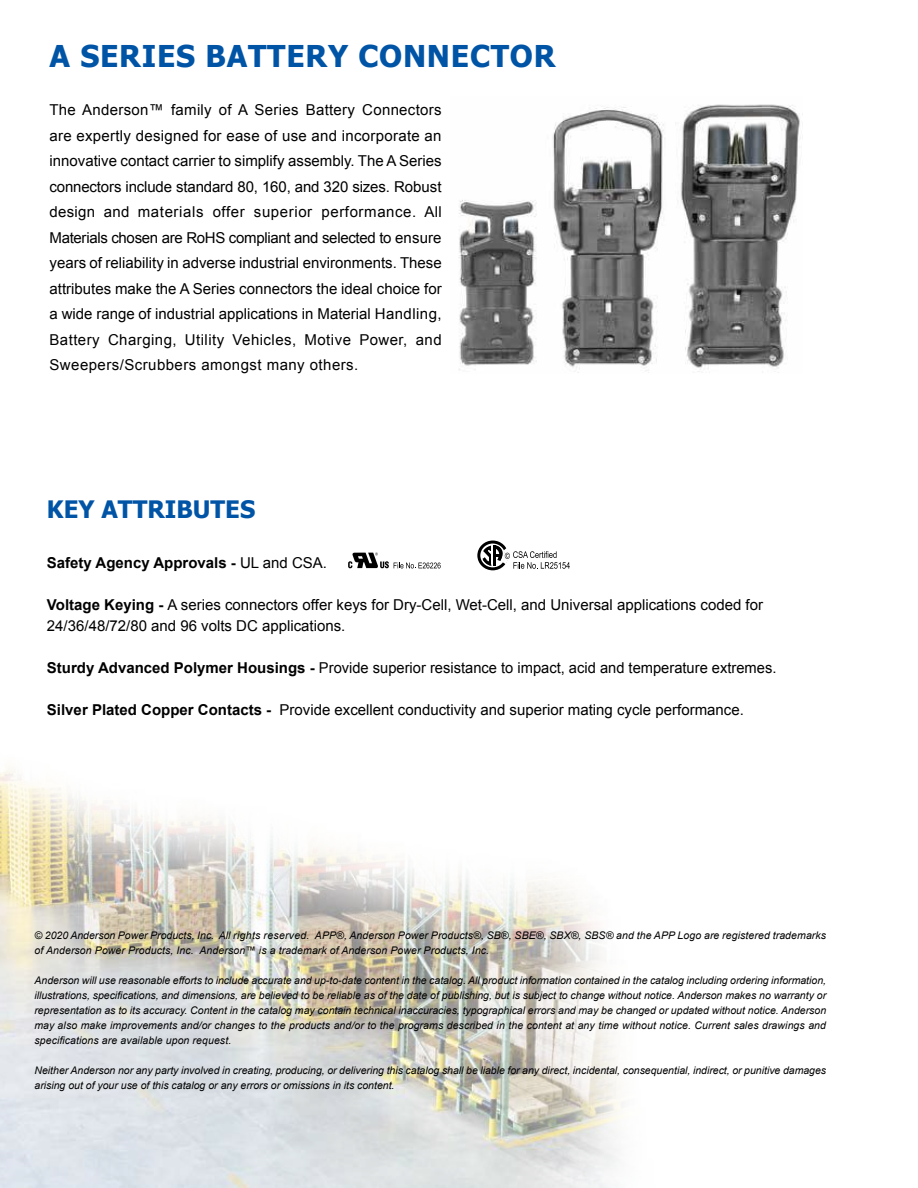
<style>
.page{position:relative;width:918px;height:1188px;background:#fff}
.page>*{position:absolute;margin:0;border:0;box-sizing:border-box;transform-origin:0 0}
.t1{font:700 30px "Tahoma";letter-spacing:.025em;color:#0054a6}
.t2{font:700 24px "Tahoma";color:#0054a6}
.t3{font:15px/25.5px "Arial";color:#000;text-align:justify}
.t4{font:700 15px "Arial";color:#000}
.t5{font:italic 10.5px/15px "Arial";color:#000}
.s1{font-weight:400}
.s2{font-weight:700}
</style>
<div class="page">
<img style="left:0;top:768px;width:624px;height:420px">
<svg style="left:348px;top:553px;width:93px;height:16px"></svg>
<div style="left:477px;top:541px;width:31px;height:29px;border:3px solid #000;border-radius:50%"></div>
<svg style="left:482px;top:545px;width:88px;height:24px"></svg>
<img style="left:459px;top:104px;width:344px;height:269px">
<h1 class="t1" style="left:49px;top:39px;width:508px">A SERIES BATTERY CONNECTOR</h1>
<p class="t3" style="left:50px;top:98px;width:394px">The Anderson™ family of A Series Battery Connectors are expertly designed for ease of use and incorporate an innovative contact carrier to simplify assembly. The A Series connectors include standard 80, 160, and 320 sizes. Robust design and materials offer superior performance. All Materials chosen are RoHS compliant and selected to ensure years of reliability in adverse industrial environments. These attributes make the A Series connectors the ideal choice for a wide range of industrial applications in Material Handling, Battery Charging, Utility Vehicles, Motive Power, and Sweepers/Scrubbers amongst many others.</p>
<h2 class="t2" style="left:47px;top:496px;width:210px">KEY ATTRIBUTES</h2>
<h3 class="t4" style="left:47px;top:557px;width:282px">Safety Agency Approvals - <span class="s1">UL and CSA.</span></h3>
<h3 class="t3" style="left:47px;top:596px;width:718px;line-height:21px"><span class="s2">Voltage Keying -</span> A series connectors offer keys for Dry-Cell, Wet-Cell, and Universal applications coded for<br>24/36/48/72/80 and 96 volts DC applications.</h3>
<h3 class="t3" style="left:47px;top:656px;width:731px"><span class="s2">Sturdy Advanced Polymer Housings -</span> Provide superior resistance to impact, acid and temperature extremes.</h3>
<h3 class="t3" style="left:47px;top:698px;width:698px"><span class="s2">Silver Plated Copper Contacts -</span> Provide excellent conductivity and superior mating cycle performance.</h3>
<p class="t5" style="left:34px;top:929px;width:793px">© 2020 Anderson Power Products, Inc. All rights reserved. APP®, Anderson Power Products®, SB®, SBE®, SBX®, SBS® and the APP Logo are registered trademarks of Anderson Power Products, Inc. Anderson™ is a trademark of Anderson Power Products, Inc.</p>
<p class="t5" style="left:34px;top:974px;width:793px;text-align:justify">Anderson will use reasonable efforts to include accurate and up-to-date content in the catalog. All product information contained in the catalog including ordering information, illustrations, speci昀椀cations, and dimensions, are believed to be reliable as of the date of publishing, but is subject to change without notice. Anderson makes no warranty or representation as to its accuracy. Content in the catalog may contain technical inaccuracies, typographical errors and may be changed or updated without notice. Anderson may also make improvements and/or changes to the products and/or to the programs described in the content at any time without notice. Current sales drawings and speci昀椀cations are available upon request.</p>
<p class="t5" style="left:34px;top:1063px;width:793px">Neither Anderson nor any party involved in creating, producing, or delivering this catalog shall be liable for any direct, incidental, consequential, indirect, or punitive damages arising out of your use of this catalog or any errors or omissions in its content.</p>
</div>
